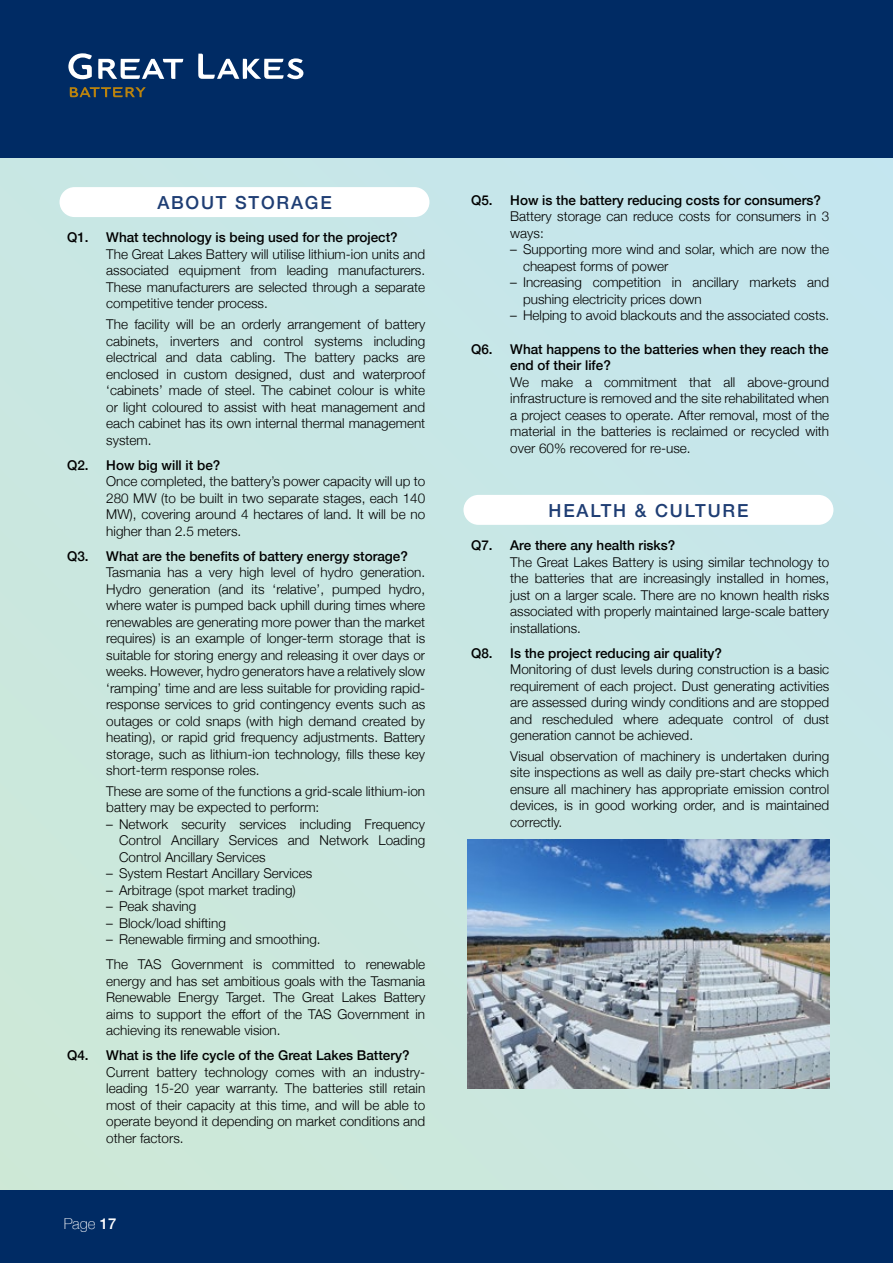
<style>
.page{position:relative;width:893px;height:1263px;background:#fff}
.page>*{position:absolute;margin:0;border:0;box-sizing:border-box;transform-origin:0 0}
.t1{font:500 18px "Helvetica Neue";letter-spacing:.1em;color:#1f3e74}
.t2{font:100 15px "Helvetica Neue";color:#fff}
.t3{font:300 13.5px/16.5px "Helvetica Neue";color:#000;text-align:justify}
.t4{font:500 13.5px/16.5px "Helvetica Neue";color:#000}
.s1{font-weight:500}
</style>
<div class="page">
<div style="left:0;top:157px;width:893px;height:1034px;background:#c9e7e3"></div>
<div style="left:60px;top:187px;width:369px;height:30px;background:#fff;border-radius:15px"></div>
<div style="left:463px;top:495px;width:370px;height:30px;background:#fff;border-radius:15px"></div>
<img style="left:468px;top:840px;width:361px;height:249px">
<div style="left:0;top:0;width:893px;height:157px;background:#002b64"></div>
<div style="left:0;top:1191px;width:893px;height:72px;background:#002b64"></div>
<svg style="left:70px;top:87px;width:76px;height:10px"></svg>
<svg style="left:68px;top:53px;width:24px;height:26px"></svg>
<svg style="left:98px;top:59px;width:85px;height:20px"></svg>
<svg style="left:198px;top:54px;width:105px;height:25px"></svg>
<h1 class="t1" style="left:157px;top:188px;width:176px">ABOUT STORAGE</h1>
<p class="t4" style="left:67px;top:228px;width:332px">Q1. What technology is being used for the project?</p>
<p class="t3" style="left:106px;top:245px;width:320px">The Great Lakes Battery will utilise lithium-ion units and associated equipment from leading manufacturers.<br>These manufacturers are selected through a separate competitive tender process.</p>
<p class="t3" style="left:106px;top:315px;width:320px">The facility will be an orderly arrangement of battery cabinets, inverters and control systems including electrical and data cabling. The battery packs are enclosed in custom designed, dust and waterproof ‘cabinets’ made of steel. The cabinet colour is white or light coloured to assist with heat management and each cabinet has its own internal thermal management system.</p>
<p class="t4" style="left:67px;top:455px;width:155px">Q2. How big will it be?</p>
<p class="t3" style="left:106px;top:472px;width:320px">Once completed, the battery’s power capacity will up to 280 MW (to be built in two separate stages, each 140<br>MW), covering around 4 hectares of land. It will be no higher than 2.5 meters.</p>
<p class="t4" style="left:67px;top:546px;width:342px">Q3. What are the benefits of battery energy storage?</p>
<p class="t3" style="left:106px;top:563px;width:320px">Tasmania has a very high level of hydro generation.<br>Hydro generation (and its ‘relative’, pumped hydro, where water is pumped back uphill during times where renewables are generating more power than the market requires) is an example of longer-term storage that is suitable for storing energy and releasing it over days or weeks. However, hydro generators have a relatively slow ‘ramping’ time and are less suitable for providing rapid&shy;response services to grid contingency events such as outages or cold snaps (with high demand created by heating), or rapid grid frequency adjustments. Battery storage, such as lithium-ion technology, fills these key short-term response roles.</p>
<p class="t3" style="left:106px;top:782px;width:320px">These are some of the functions a grid-scale lithium-ion battery may be expected to perform:</p>
<p class="t3" style="left:119px;top:815px;width:308px;text-indent:-13px">– Network security services including Frequency Control Ancillary Services and Network Loading Control Ancillary Services</p>
<p class="t3" style="left:106px;top:864px;width:208px">– System Restart Ancillary Services</p>
<p class="t3" style="left:106px;top:881px;width:191px">– Arbitrage (spot market trading)</p>
<p class="t3" style="left:106px;top:897px;width:92px">– Peak shaving</p>
<p class="t3" style="left:106px;top:914px;width:121px">– Block/load shifting</p>
<p class="t3" style="left:106px;top:926px;width:320px;line-height:25px">– Renewable firming and smoothing.<br>The TAS Government is committed to renewable</p>
<p class="t3" style="left:106px;top:972px;width:320px">energy and has set ambitious goals with the Tasmania Renewable Energy Target. The Great Lakes Battery aims to support the effort of the TAS Government in achieving its renewable vision.</p>
<p class="t4" style="left:67px;top:1046px;width:344px">Q4. What is the life cycle of the Great Lakes Battery?</p>
<p class="t3" style="left:106px;top:1063px;width:320px">Current battery technology comes with an industry&shy;leading 15-20 year warranty. The batteries still retain most of their capacity at this time, and will be able to operate beyond it depending on market conditions and other factors.</p>
<p class="t2" style="left:64px;top:1212px;width:54px">Page <span class="s1">17</span></p>
<p class="t4" style="left:471px;top:190px;width:351px">Q5. How is the battery reducing costs for consumers?</p>
<p class="t3" style="left:510px;top:207px;width:320px">Battery storage can reduce costs for consumers in 3 ways:</p>
<p class="t3" style="left:523px;top:240px;width:308px;text-indent:-13px">– Supporting more wind and solar, which are now the cheapest forms of power</p>
<p class="t3" style="left:523px;top:273px;width:308px;text-indent:-13px">– Increasing competition in ancillary markets and pushing electricity prices down</p>
<p class="t3" style="left:510px;top:306px;width:320px">– Helping to avoid blackouts and the associated costs.</p>
<p class="t4" style="left:510px;top:339px;width:320px;text-indent:-39px">Q6. What happens to the batteries when they reach the end of their life?</p>
<p class="t3" style="left:510px;top:372px;width:320px">We make a commitment that all above-ground infrastructure is removed and the site rehabilitated when a project ceases to operate. After removal, most of the material in the batteries is reclaimed or recycled with over 60% recovered for re-use.</p>
<h1 class="t1" style="left:549px;top:496px;width:201px">HEALTH &amp; CULTURE</h1>
<p class="t4" style="left:471px;top:536px;width:206px">Q7. Are there any health risks?</p>
<p class="t3" style="left:510px;top:553px;width:320px">The Great Lakes Battery is using similar technology to the batteries that are increasingly installed in homes, just on a larger scale. There are no known health risks associated with properly maintained large-scale battery installations.</p>
<p class="t4" style="left:471px;top:643px;width:253px">Q8. Is the project reducing air quality?</p>
<p class="t3" style="left:510px;top:660px;width:320px">Monitoring of dust levels during construction is a basic requirement of each project. Dust generating activities are assessed during windy conditions and are stopped and rescheduled where adequate control of dust generation cannot be achieved.</p>
<p class="t3" style="left:510px;top:747px;width:320px">Visual observation of machinery is undertaken during site inspections as well as daily pre-start checks which ensure all machinery has appropriate emission control devices, is in good working order, and is maintained correctly.</p>
</div>
